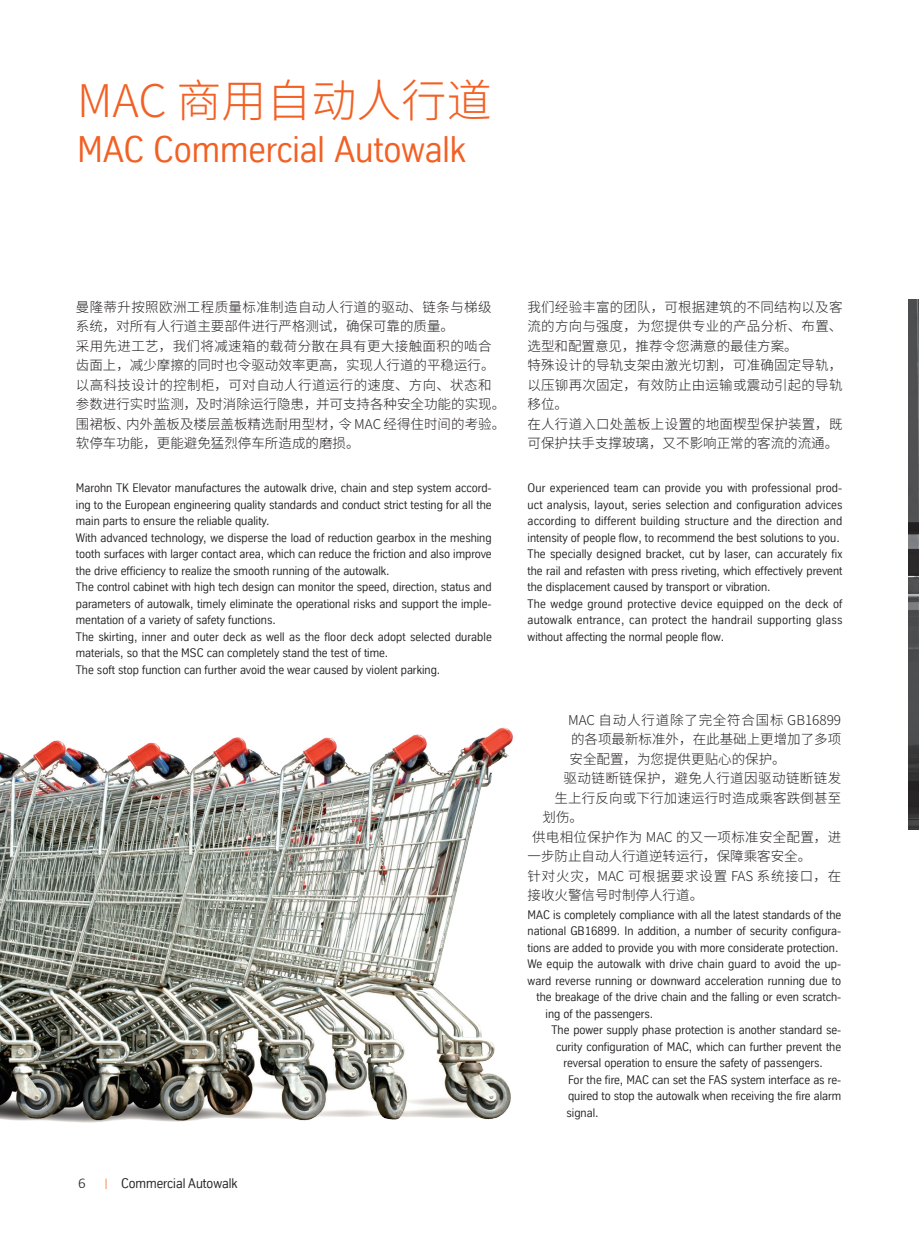
<style>
.page{position:relative;width:919px;height:1238px;background:#fff}
.page>*{position:absolute;margin:0;border:0;box-sizing:border-box;transform-origin:0 0}
.t1{font:300 45px "Source Han Sans CN";color:#f26023}
.t2{font:36px "TK Type";color:#f26023}
.t3{font:300 13.5px/19.5px "Source Han Sans CN";letter-spacing:.01em;color:#231f20}
.t4{font:300 13.5px "Source Han Sans CN";letter-spacing:.06em;color:#231f20}
.t5{font:13.5px "TK Type";color:#231f20}
.t6{font:300 13.5px "Source Han Sans CN";letter-spacing:.03em;color:#231f20}
.t7{font:12px/16.5px "TK Type";color:#231f20}
.s1{font-family:"Calibri";font-weight:300;font-size:15px}
.s2{font-family:"Calibri";font-weight:300;font-size:12px;color:#f26023}
</style>
<div class="page">
<img style="left:908px;top:300px;width:10px;height:529px">
<img style="left:0;top:727px;width:513px;height:396px">
<h1 class="t1" style="left:77px;top:75px;width:416px">MAC 商用自动人行道</h1>
<h2 class="t2" style="left:77px;top:130px;width:390px">MAC Commercial Autowalk</h2>
<p class="t3" style="left:76px;top:297px;width:431px">曼隆蒂升按照欧洲工程质量标准制造自动人行道的驱动、链条与梯级系统，对所有人行道主要部件进行严格测试，确保可靠的质量。<br>采用先进工艺，我们将减速箱的载荷分散在具有更大接触面积的啮合齿面上，减少摩擦的同时也令驱动效率更高，实现人行道的平稳运行。以高科技设计的控制柜，可对自动人行道运行的速度、方向、状态和参数进行实时监测，及时消除运行隐患，并可支持各种安全功能的实现。围裙板、内外盖板及楼层盖板精选耐用型材，令 MAC 经得住时间的考验。软停车功能，更能避免猛烈停车所造成的磨损。</p>
<p class="t3" style="left:527px;top:297px;width:316px">我们经验丰富的团队，可根据建筑的不同结构以及客流的方向与强度，为您提供专业的产品分析、布置、选型和配置意见，推荐令您满意的最佳方案。<br>特殊设计的导轨支架由激光切割，可准确固定导轨，以压铆再次固定，有效防止由运输或震动引起的导轨移位。<br>在人行道入口处盖板上设置的地面楔型保护装置，既可保护扶手支撑玻璃，又不影响正常的客流的流通。</p>
<p class="t7" style="left:76px;top:479px;width:417px">Marohn TK Elevator manufactures the autowalk drive, chain and step system accord&shy;ing to the European engineering quality standards and conduct strict testing for all the main parts to ensure the reliable quality.<br>With advanced technology, we disperse the load of reduction gearbox in the meshing tooth surfaces with larger contact area, which can reduce the friction and also improve the drive efficiency to realize the smooth running of the autowalk.<br>The control cabinet with high tech design can monitor the speed, direction, status and parameters of autowalk, timely eliminate the operational risks and support the imple&shy;mentation of a variety of safety functions.<br>The skirting, inner and outer deck as well as the floor deck adopt selected durable materials, so that the MSC can completely stand the test of time.<br>The soft stop function can further avoid the wear caused by violent parking.</p>
<p class="t7" style="left:527px;top:479px;width:316px">Our experienced team can provide you with professional prod&shy;uct analysis, layout, series selection and configuration advices according to different building structure and the direction and intensity of people flow, to recommend the best solutions to you.<br>The specially designed bracket, cut by laser, can accurately fix the rail and refasten with press riveting, which effectively prevent the displacement caused by transport or vibration.<br>The wedge ground protective device equipped on the deck of autowalk entrance, can protect the handrail supporting glass without affecting the normal people flow.</p>
<p class="t5" style="left:78px;top:1175px;width:161px"><span class="s1">6</span> <span class="s2">|</span> Commercial Autowalk</p>
<p class="t4" style="left:568px;top:712px;width:274px">MAC 自动人行道除了完全符合国标 GB16899</p>
<p class="t3" style="left:571px;top:730px;width:271px">的各项最新标准外，在此基础上更增加了多项</p>
<p class="t3" style="left:569px;top:749px;width:217px">安全配置，为您提供更贴心的保护。</p>
<p class="t6" style="left:563px;top:770px;width:279px">驱动链断链保护，避免人行道因驱动链断链发</p>
<p class="t3" style="left:554px;top:788px;width:288px">生上行反向或下行加速运行时造成乘客跌倒甚至</p>
<p class="t3" style="left:542px;top:808px;width:42px">划伤。</p>
<p class="t3" style="left:532px;top:827px;width:311px">供电相位保护作为 MAC 的又一项标准安全配置，进</p>
<p class="t3" style="left:527px;top:847px;width:285px">一步防止自动人行道逆转运行，保障乘客安全。</p>
<p class="t4" style="left:527px;top:868px;width:315px">针对火灾，MAC 可根据要求设置 FAS 系统接口，在</p>
<p class="t3" style="left:527px;top:886px;width:177px">接收火警信号时制停人行道。</p>
<p class="t7" style="left:527px;top:906px;width:315px">MAC is completely compliance with all the latest standards of the</p>
<p class="t7" style="left:527px;top:922px;width:315px">national GB16899. In addition, a number of security configura-</p>
<p class="t7" style="left:527px;top:939px;width:312px">tions are added to provide you with more considerate protection.</p>
<p class="t7" style="left:527px;top:955px;width:315px">We equip the autowalk with drive chain guard to avoid the up-</p>
<p class="t7" style="left:527px;top:972px;width:315px">ward reverse running or downward acceleration running due to</p>
<p class="t7" style="left:536px;top:988px;width:306px">the breakage of the drive chain and the falling or even scratch-</p>
<p class="t7" style="left:545px;top:1005px;width:109px">ing of the passengers.</p>
<p class="t7" style="left:551px;top:1021px;width:291px">The power supply phase protection is another standard se-</p>
<p class="t7" style="left:556px;top:1038px;width:286px">curity configuration of MAC, which can further prevent the</p>
<p class="t7" style="left:563px;top:1054px;width:261px">reversal operation to ensure the safety of passengers.</p>
<p class="t7" style="left:568px;top:1071px;width:275px">For the fire, MAC can set the FAS system interface as re-</p>
<p class="t7" style="left:568px;top:1087px;width:275px">quired to stop the autowalk when receiving the fire alarm</p>
<p class="t7" style="left:566px;top:1104px;width:34px">signal.</p>
</div>
